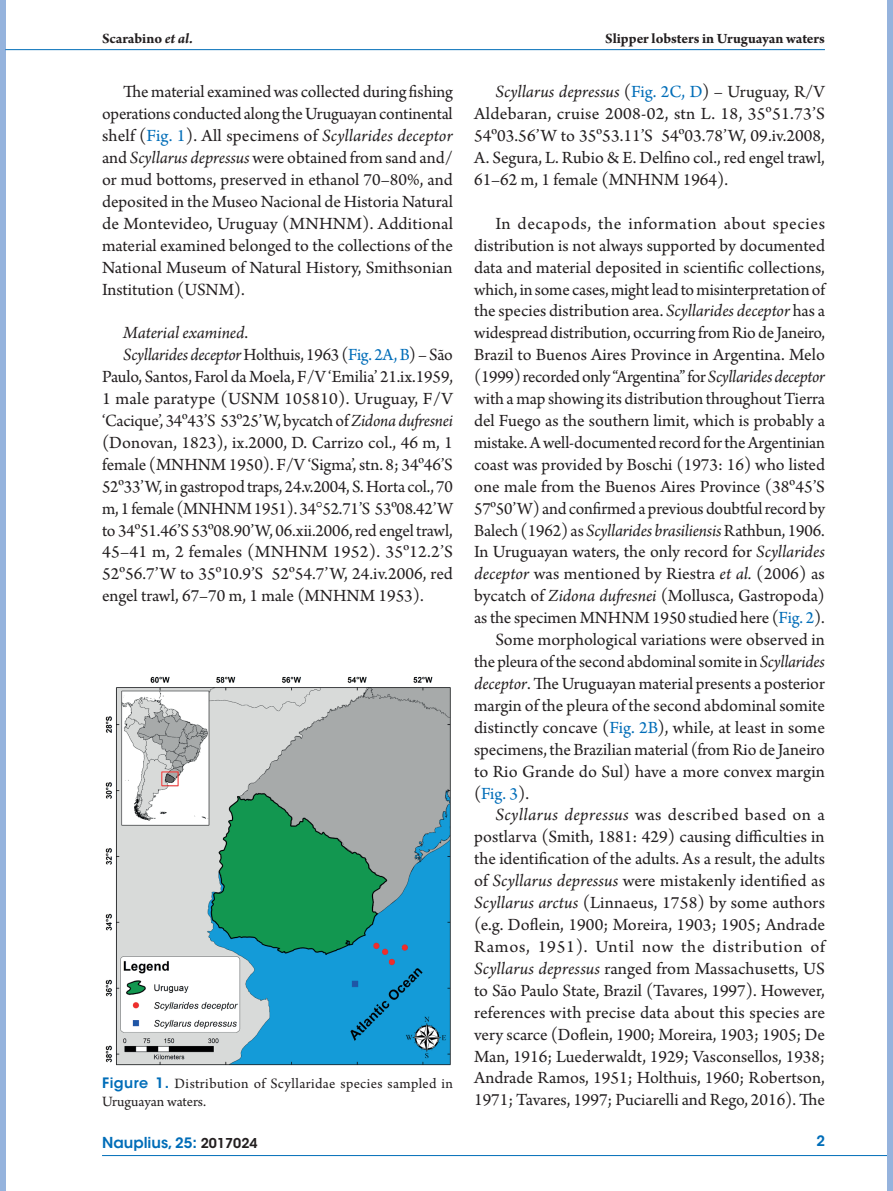
<style>
.page{position:relative;width:893px;height:1191px;background:#fff}
.page>*{position:absolute;margin:0;border:0;box-sizing:border-box;transform-origin:0 0}
.t1{font:18px/21.9px "Arno Pro";color:#231f20;text-align:justify}
.t2{font:italic 18px "Arno Pro";letter-spacing:-.01em;color:#231f20}
.t3{font:18px "Arno Pro";letter-spacing:.025em;color:#231f20}
.t4{font:18px "Arno Pro";letter-spacing:.03em;color:#231f20}
.t5{font:18px "Arno Pro";letter-spacing:.04em;color:#231f20}
.t6{font:18px "Arno Pro";color:#006db8}
.t7{font:15px/18px "Arno Pro";letter-spacing:.02em;color:#231f20}
.t8{font:700 15px "Arno Pro";letter-spacing:-.005em;color:#231f20}
.t9{font:600 15px "ITC Avant Garde Std";color:#006db8}
.t10{font:600 14.25px "ITC Avant Garde Std";color:#006db8}
.s1{font-style:italic}
.s2{color:#006db8}
.s3{font-style:normal}
.s4{font-style:normal;color:#006db8}
.s5{font-family:"Times New Roman"}
.s6{font-family:"ITC Avant Garde Std";font-weight:600;font-size:14.25px;color:#006db8}
.s7{color:#231f20}
.s8{font-size:14.25px}
.s9{font-size:13.5px;color:#231f20}
</style>
<div class="page">
<div style="left:0;top:0;width:5px;height:1191px;background:#95b3dd"></div>
<hr style="left:102px;top:1155px;width:791px;height:1px;background:#006db8">
<hr style="left:5px;top:49px;width:820px;height:1px;background:#006db8">
<div style="left:888px;top:0;width:5px;height:1191px;background:#95b3dd"></div>
<img style="left:105px;top:676px;width:346px;height:390px">
<p class="t8" style="left:102px;top:30px;width:92px">Scarabino <span class="s1">et al.</span></p>
<p class="t8" style="left:605px;top:30px;width:221px">Slipper lobsters in Uruguayan waters</p>
<p class="t1" style="left:102px;top:82px;width:352px;text-indent:21px">The material examined was collected during fishing operations conducted along the Uruguayan continental shelf (<span class="s2">Fig. 1</span>). All specimens of <span class="s1">Scyllarides deceptor </span>and <span class="s1">Scyllarus depressus</span> were obtained from sand and/ or mud bottoms, preserved in ethanol 70–80%, and deposited in the Museo Nacional de Historia Natural de Montevideo, Uruguay (MNHNM). Additional material examined belonged to the collections of the National Museum of Natural History, Smithsonian Institution (USNM).</p>
<p class="t2" style="left:123px;top:322px;width:126px">Material examined<span class="s3">.</span></p>
<p class="t2" style="left:123px;top:344px;width:331px">Scyllarides deceptor <span class="s3">Holthuis, 1963 (</span><span class="s4">Fig. 2A, B</span><span class="s3">) – São</span></p>
<p class="t1" style="left:102px;top:367px;width:352px">Paulo, Santos, Farol da Moela, F/V ‘Emilia’ 21.ix.1959,</p>
<p class="t1" style="left:102px;top:389px;width:352px">1 male paratype (USNM 105810). Uruguay, F/V</p>
<p class="t1" style="left:102px;top:410px;width:352px">‘Cacique’, 34<span class="s5">º</span>43’S 53<span class="s5">º</span>25’W, bycatch of <span class="s1">Zidona dufresnei</span></p>
<p class="t1" style="left:102px;top:432px;width:352px">(Donovan, 1823), ix.2000, D. Carrizo col., 46 m, 1</p>
<p class="t1" style="left:102px;top:454px;width:352px">female (MNHNM 1950). F/V ‘Sigma’, stn. 8; 34<span class="s5">º</span>46’S</p>
<p class="t1" style="left:102px;top:476px;width:352px">52<span class="s5">º</span>33’W, in gastropod traps, 24.v.2004, S. Horta col., 70</p>
<p class="t1" style="left:102px;top:498px;width:352px">m, 1 female (MNHNM 1951). 34<span class="s5">°</span>52.71’S 53<span class="s5">º</span>08.42’W</p>
<p class="t1" style="left:102px;top:520px;width:352px">to 34<span class="s5">º</span>51.46’S 53<span class="s5">º</span>08.90’W, 06.xii.2006, red engel trawl,</p>
<p class="t1" style="left:102px;top:542px;width:352px">45–41 m, 2 females (MNHNM 1952). 35<span class="s5">º</span>12.2’S</p>
<p class="t1" style="left:102px;top:564px;width:352px">52<span class="s5">º</span>56.7’W to 35<span class="s5">º</span>10.9’S 52<span class="s5">º</span>54.7’W, 24.iv.2006, red</p>
<p class="t1" style="left:102px;top:586px;width:323px">engel trawl, 67–70 m, 1 male (MNHNM 1953).</p>
<p class="t7" style="left:102px;top:1075px;width:352px"><span class="s6">Figure 1.</span> Distribution of Scyllaridae species sampled in<br>Uruguayan waters.</p>
<p class="t1" style="left:474px;top:82px;width:352px;text-indent:21px"><span class="s1">Scyllarus depressus</span> (<span class="s2">Fig. 2C, D</span>) – Uruguay, R/V Aldebaran, cruise 2008-02, stn L. 18, 35<span class="s5">º</span>51.73’S 54<span class="s5">º</span>03.56’W to 35<span class="s5">º</span>53.11’S 54<span class="s5">º</span>03.78’W, 09.iv.2008, A. Segura, L. Rubio &amp; E. Delfino col., red engel trawl, 61–62 m, 1 female (MNHNM 1964).</p>
<p class="t4" style="left:495px;top:213px;width:331px">In decapods, the information about species</p>
<p class="t1" style="left:474px;top:235px;width:352px">distribution is not always supported by documented</p>
<p class="t1" style="left:474px;top:257px;width:352px">data and material deposited in scientific collections,</p>
<p class="t1" style="left:474px;top:279px;width:352px">which, in some cases, might lead to misinterpretation of</p>
<p class="t1" style="left:474px;top:301px;width:352px">the species distribution area. <span class="s1">Scyllarides deceptor</span> has a</p>
<p class="t1" style="left:474px;top:323px;width:352px">widespread distribution, occurring from Rio de Janeiro,</p>
<p class="t1" style="left:474px;top:345px;width:352px">Brazil to Buenos Aires Province in Argentina. Melo</p>
<p class="t1" style="left:474px;top:367px;width:352px">(1999) recorded only “Argentina” for <span class="s1">Scyllarides deceptor</span></p>
<p class="t1" style="left:474px;top:389px;width:352px">with a map showing its distribution throughout Tierra</p>
<p class="t1" style="left:474px;top:410px;width:352px">del Fuego as the southern limit, which is probably a</p>
<p class="t1" style="left:474px;top:432px;width:352px">mistake. A well-documented record for the Argentinian</p>
<p class="t1" style="left:474px;top:454px;width:352px">coast was provided by Boschi (1973: 16) who listed</p>
<p class="t1" style="left:474px;top:476px;width:352px">one male from the Buenos Aires Province (38<span class="s5">º</span>45’S</p>
<p class="t1" style="left:474px;top:498px;width:352px">57<span class="s5">º</span>50’W) and confirmed a previous doubtful record by</p>
<p class="t1" style="left:474px;top:520px;width:352px">Balech (1962) as <span class="s1">Scyllarides brasiliensis</span> Rathbun, 1906.</p>
<p class="t1" style="left:474px;top:542px;width:352px">In Uruguayan waters, the only record for <span class="s1">Scyllarides</span></p>
<p class="t1" style="left:474px;top:564px;width:352px"><span class="s1">deceptor</span> was mentioned by Riestra <span class="s1">et al.</span> (2006) as</p>
<p class="t1" style="left:474px;top:586px;width:352px">bycatch of <span class="s1">Zidona dufresnei</span> (Mollusca, Gastropoda)</p>
<p class="t1" style="left:474px;top:608px;width:352px">as the specimen MNHNM 1950 studied here (<span class="s2">Fig. 2</span>).</p>
<p class="t1" style="left:495px;top:629px;width:331px">Some morphological variations were observed in</p>
<p class="t1" style="left:474px;top:651px;width:352px">the pleura of the second abdominal somite in <span class="s1">Scyllarides</span></p>
<p class="t1" style="left:474px;top:673px;width:352px"><span class="s1">deceptor</span>. The Uruguayan material presents a posterior</p>
<p class="t1" style="left:474px;top:695px;width:352px">margin of the pleura of the second abdominal somite</p>
<p class="t1" style="left:474px;top:717px;width:352px">distinctly concave (<span class="s2">Fig. 2B</span>), while, at least in some</p>
<p class="t1" style="left:474px;top:739px;width:352px">specimens, the Brazilian material (from Rio de Janeiro</p>
<p class="t1" style="left:474px;top:761px;width:352px">to Rio Grande do Sul) have a more convex margin</p>
<p class="t6" style="left:474px;top:783px;width:56px"><span class="s7">(</span>Fig. 3<span class="s7">).</span></p>
<p class="t3" style="left:495px;top:804px;width:331px"><span class="s1">Scyllarus depressus</span> was described based on a</p>
<p class="t1" style="left:474px;top:827px;width:352px">postlarva (Smith, 1881: 429) causing difficulties in</p>
<p class="t1" style="left:474px;top:849px;width:352px">the identification of the adults. As a result, the adults</p>
<p class="t1" style="left:474px;top:870px;width:352px">of <span class="s1">Scyllarus depressus</span> were mistakenly identified as</p>
<p class="t1" style="left:474px;top:892px;width:352px"><span class="s1">Scyllarus arctus</span> (Linnaeus, 1758) by some authors</p>
<p class="t1" style="left:474px;top:914px;width:352px">(e.g. Doflein, 1900; Moreira, 1903; 1905; Andrade</p>
<p class="t5" style="left:474px;top:936px;width:352px">Ramos, 1951). Until now the distribution of</p>
<p class="t1" style="left:474px;top:958px;width:352px"><span class="s1">Scyllarus depressus</span> ranged from Massachusetts, US</p>
<p class="t1" style="left:474px;top:980px;width:352px">to São Paulo State, Brazil (Tavares, 1997). However,</p>
<p class="t1" style="left:474px;top:1002px;width:352px">references with precise data about this species are</p>
<p class="t1" style="left:474px;top:1024px;width:352px">very scarce (Doflein, 1900; Moreira, 1903; 1905; De</p>
<p class="t1" style="left:474px;top:1046px;width:352px">Man, 1916; Luederwaldt, 1929; Vasconsellos, 1938;</p>
<p class="t1" style="left:474px;top:1068px;width:352px">Andrade Ramos, 1951; Holthuis, 1960; Robertson,</p>
<p class="t1" style="left:474px;top:1090px;width:352px">1971; Tavares, 1997; Puciarelli and Rego, 2016). The</p>
<p class="t9" style="left:102px;top:1133px;width:157px">Nauplius, <span class="s8">25</span>: <span class="s9">2017024</span></p>
<p class="t10" style="left:816px;top:1132px;width:10px">2</p>
</div>
